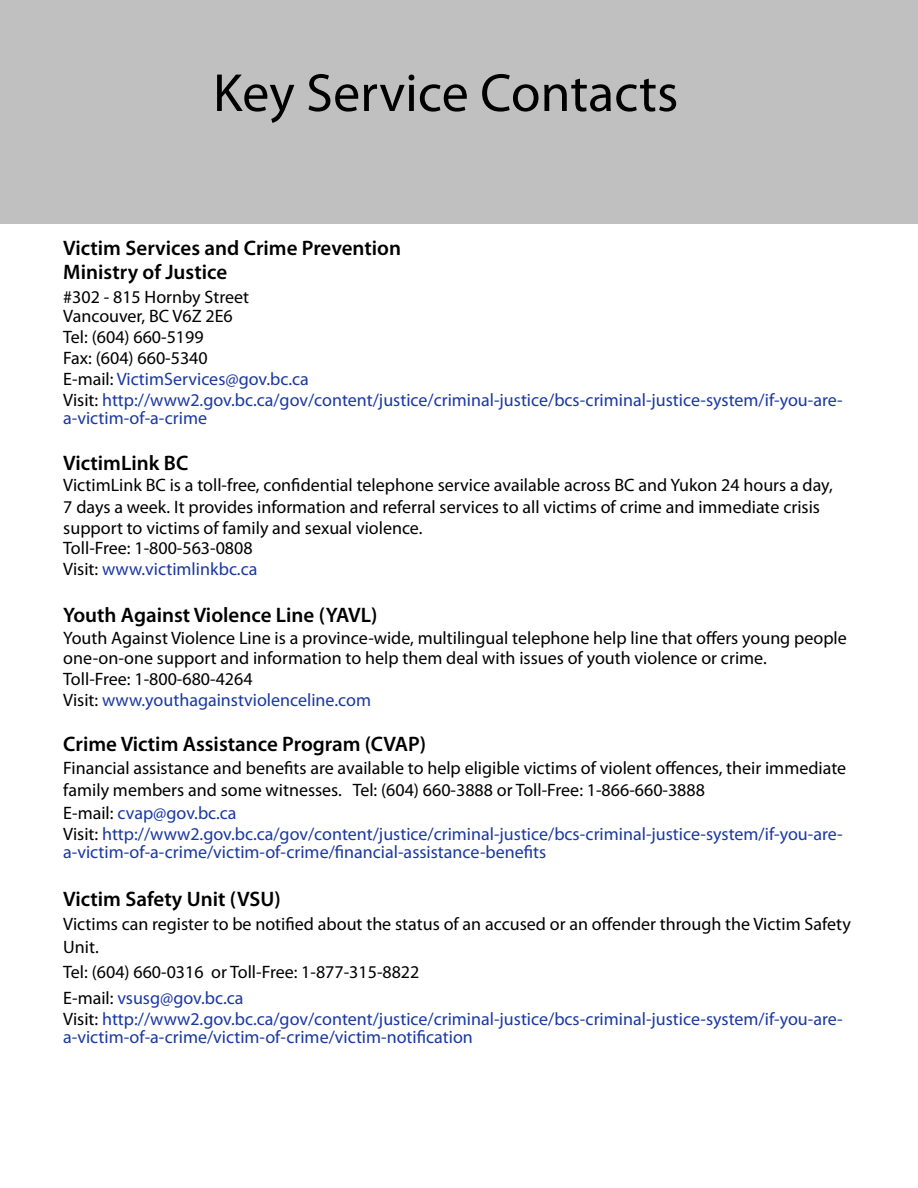
<style>
.page{position:relative;width:918px;height:1188px;background:#fff}
.page>*{position:absolute;margin:0;border:0;box-sizing:border-box;transform-origin:0 0}
.t1{font:54px "Myriad Pro";color:#000}
.t2{font:600 21px/24px "Myriad Pro";color:#000}
.t3{font:18px/21px "Myriad Pro";color:#000}
.t4{font:18px/21px "Myriad Pro";color:#1a38a1}
.s1{color:#000}
.s2{color:#1a38a1}
</style>
<div class="page">
<div style="left:0;top:0;width:918px;height:224px;background:#c1c0c0"></div>
<h1 class="t1" style="left:213px;top:60px;width:467px">Key Service Contacts</h1>
<p class="t2" style="left:63px;top:236px;width:339px">Victim Services and Crime Prevention<br>Ministry of Justice</p>
<p class="t3" style="left:63px;top:287px;width:187px;line-height:19px">#302 - 815 Hornby Street<br>Vancouver, BC V6Z 2E6</p>
<p class="t4" style="left:63px;top:326px;width:781px"><span class="s1">Tel: (604) 660-5199<br>Fax: (604) 660-5340<br>E-mail:</span> VictimServices@gov.bc.ca<br><span class="s1">Visit:</span> http://www2.gov.bc.ca/gov/content/justice/criminal-justice/bcs-criminal-justice-system/if-you-are-</p>
<p class="t4" style="left:63px;top:407px;width:145px">a-victim-of-a-crime</p>
<p class="t2" style="left:63px;top:451px;width:127px">VictimLink BC</p>
<p class="t3" style="left:63px;top:475px;width:771px">VictimLink BC is a toll-free, confidential telephone service available across BC and Yukon 24 hours a day, 7 days a week. It provides information and referral services to all victims of crime and immediate crisis support to victims of family and sexual violence.<br>Toll-Free: 1-800-563-0808<br>Visit: <span class="s2">www.victimlinkbc.ca</span></p>
<p class="t2" style="left:63px;top:602px;width:316px">Youth Against Violence Line (YAVL)</p>
<p class="t3" style="left:63px;top:627px;width:785px">Youth Against Violence Line is a province-wide, multilingual telephone help line that offers young people one-on-one support and information to help them deal with issues of youth violence or crime.<br>Toll-Free: 1-800-680-4264<br>Visit: <span class="s2">www.youthagainstviolenceline.com</span></p>
<p class="t2" style="left:63px;top:731px;width:364px">Crime Victim Assistance Program (CVAP)</p>
<p class="t3" style="left:63px;top:756px;width:784px;line-height:22.8px">Financial assistance and benefits are available to help eligible victims of violent offences, their immediate family members and some witnesses. Tel: (604) 660-3888 or Toll-Free: 1-866-660-3888<br>E-mail: <span class="s2">cvap@gov.bc.ca</span></p>
<p class="t4" style="left:63px;top:825px;width:781px;line-height:18px"><span class="s1">Visit:</span> http://www2.gov.bc.ca/gov/content/justice/criminal-justice/bcs-criminal-justice-system/if-you-are&shy;a-victim-of-a-crime/victim-of-crime/financial-assistance-benefits</p>
<p class="t2" style="left:63px;top:887px;width:219px">Victim Safety Unit (VSU)</p>
<p class="t3" style="left:63px;top:913px;width:789px;line-height:22.5px">Victims can register to be notified about the status of an accused or an offender through the Victim Safety<br>Unit.</p>
<p class="t3" style="left:63px;top:959px;width:358px;line-height:25.7px">Tel: (604) 660-0316 or Toll-Free: 1-877-315-8822<br>E-mail: <span class="s2">vsusg@gov.bc.ca</span></p>
<p class="t4" style="left:63px;top:1010px;width:781px;line-height:18px"><span class="s1">Visit:</span> http://www2.gov.bc.ca/gov/content/justice/criminal-justice/bcs-criminal-justice-system/if-you-are&shy;a-victim-of-a-crime/victim-of-crime/victim-notification</p>
</div>
